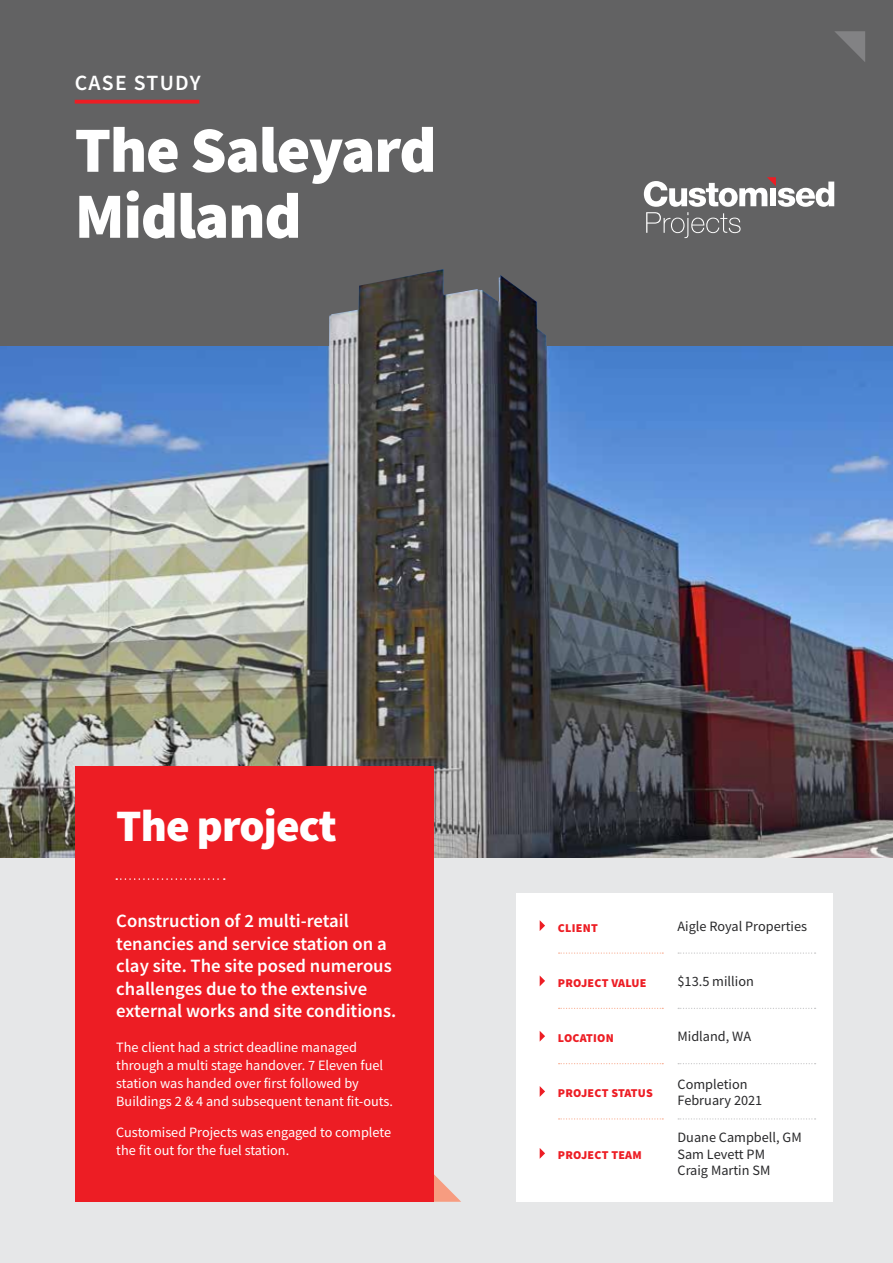
<style>
.page{position:relative;width:893px;height:1263px;background:#fff}
.page>*{position:absolute;margin:0;border:0;box-sizing:border-box;transform-origin:0 0}
.t1{font:900 64.5px/66px "Source Sans Pro";letter-spacing:-.02em;color:#fff}
.t2{font:900 45px "Source Sans Pro";letter-spacing:-.02em;color:#fff}
.t3{font:600 21.75px "Source Sans Pro";letter-spacing:.06em;color:#fff}
.t4{font:600 18.75px/22.5px "Source Sans Pro";color:#fff}
.t5{font:14.25px/18px "Source Sans Pro";color:#fff}
.t6{font:14.25px/16.2px "Source Sans Pro";color:#28282a}
.t7{font:900 12px "Source Sans Pro";letter-spacing:.02em;color:#ed1d24}
</style>
<div class="page">
<div style="left:0;top:857px;width:893px;height:406px;background:#e6e7e8"></div>
<div style="left:0;top:0;width:893px;height:517px;background:#626263"></div>
<svg style="left:835px;top:31px;width:30px;height:31px"></svg>
<svg style="left:75px;top:100px;width:124px;height:4px"></svg>
<div style="left:517px;top:894px;width:316px;height:308px;background:#fff"></div>
<svg style="left:559px;top:952px;width:104px;height:2px"></svg>
<svg style="left:559px;top:1008px;width:104px;height:1px"></svg>
<svg style="left:559px;top:1063px;width:104px;height:1px"></svg>
<svg style="left:559px;top:1118px;width:104px;height:1px"></svg>
<svg style="left:678px;top:952px;width:138px;height:2px"></svg>
<svg style="left:678px;top:1008px;width:138px;height:1px"></svg>
<svg style="left:678px;top:1063px;width:138px;height:1px"></svg>
<svg style="left:678px;top:1118px;width:138px;height:1px"></svg>
<svg style="left:540px;top:920px;width:5px;height:11px"></svg>
<svg style="left:540px;top:976px;width:5px;height:10px"></svg>
<svg style="left:540px;top:1031px;width:5px;height:11px"></svg>
<svg style="left:540px;top:1086px;width:5px;height:11px"></svg>
<svg style="left:540px;top:1148px;width:5px;height:11px"></svg>
<svg style="left:433px;top:1166px;width:28px;height:36px"></svg>
<svg style="left:644px;top:177px;width:190px;height:61px"></svg>
<img style="left:0;top:346px;width:893px;height:512px">
<img style="left:329px;top:269px;width:218px;height:115px">
<div style="left:75px;top:766px;width:358px;height:436px;background:#ed1d24"></div>
<svg style="left:116px;top:878px;width:109px;height:2px"></svg>
<h3 class="t3" style="left:75px;top:68px;width:127px">CASE STUDY</h3>
<h1 class="t1" style="left:75px;top:119px;width:363px">The Saleyard<br>Midland</h1>
<h2 class="t2" style="left:116px;top:794px;width:222px">The project</h2>
<h3 class="t4" style="left:116px;top:909px;width:282px">Construction of 2 multi-retail tenancies and service station on a clay site. The site posed numerous challenges due to the extensive external works and site conditions.</h3>
<p class="t5" style="left:116px;top:1038px;width:278px">The client had a strict deadline managed through a multi stage handover. 7 Eleven fuel station was handed over first followed by Buildings 2 &amp; 4 and subsequent tenant fit-outs.</p>
<p class="t5" style="left:116px;top:1123px;width:276px">Customised Projects was engaged to complete the fit out for the fuel station.</p>
<p class="t7" style="left:558px;top:919px;width:41px">CLIENT</p>
<p class="t6" style="left:677px;top:918px;width:131px">Aigle Royal Properties</p>
<p class="t7" style="left:558px;top:974px;width:90px">PROJECT VALUE</p>
<p class="t6" style="left:677px;top:973px;width:78px">$13.5 million</p>
<p class="t7" style="left:558px;top:1030px;width:57px">LOCATION</p>
<p class="t6" style="left:677px;top:1028px;width:75px">Midland, WA</p>
<p class="t7" style="left:558px;top:1085px;width:96px">PROJECT STATUS</p>
<p class="t6" style="left:677px;top:1076px;width:86px">Completion<br>February 2021</p>
<p class="t7" style="left:558px;top:1147px;width:85px">PROJECT TEAM</p>
<p class="t6" style="left:677px;top:1129px;width:126px">Duane Campbell, GM<br>Sam Levett PM<br>Craig Martin SM</p>
</div>
